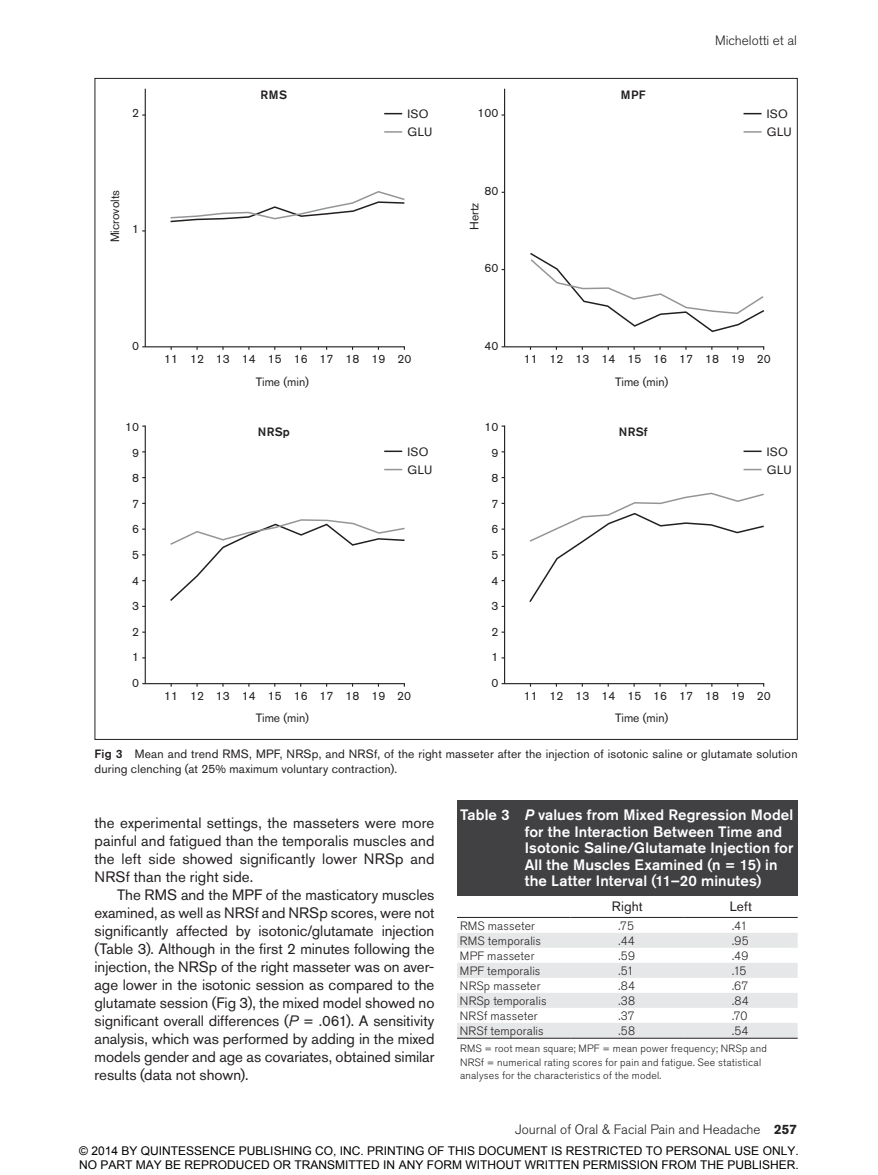
<style>
.page{position:relative;width:878px;height:1175px;background:#fff}
.page>*{position:absolute;margin:0;border:0;box-sizing:border-box;transform-origin:0 0}
.t1{font:15px/18px "Akzidenz Grotesk BQ";color:#231f20;text-align:justify}
.t2{font:500 15px/16.5px "Akzidenz Grotesk BQ";letter-spacing:.005em;color:#fff}
.t3{font:300 13.5px "Akzidenz Grotesk BQ";color:#231f20}
.t4{font:13.5px "Akzidenz Grotesk BQ";letter-spacing:.01em;color:#231f20}
.t5{font:12px/25.7px "Akzidenz Grotesk BQ";letter-spacing:.01em;color:#231f20}
.t6{font:12px/14.4px "Arial";color:#000}
.t7{font:300 12px "Akzidenz Grotesk BQ";letter-spacing:.015em;color:#231f20}
.t8{font:500 12px "Akzidenz Grotesk BQ";letter-spacing:.03em;color:#231f20}
.t9{font:300 10.5px/13.5px "Akzidenz Grotesk BQ";letter-spacing:.02em;color:#231f20}
.s1{font-weight:500}
.s2{font-family:"Akzidenz Grotesk BQ Med";font-weight:400;font-style:italic}
.s3{font-style:italic}
.s4{font-weight:700}
</style>
<div class="page">
<hr style="left:145px;top:425px;width:1px;height:258px;background:#231f20">
<hr style="left:142px;top:683px;width:263px;height:1px;background:#231f20">
<svg style="left:170px;top:519px;width:235px;height:82px"></svg>
<svg style="left:384px;top:450px;width:18px;height:2px"></svg>
<svg style="left:384px;top:469px;width:18px;height:1px"></svg>
<hr style="left:504px;top:425px;width:1px;height:258px;background:#231f20">
<hr style="left:501px;top:683px;width:263px;height:1px;background:#231f20">
<svg style="left:529px;top:492px;width:235px;height:110px"></svg>
<svg style="left:743px;top:450px;width:18px;height:2px"></svg>
<svg style="left:743px;top:469px;width:18px;height:1px"></svg>
<hr style="left:145px;top:89px;width:1px;height:258px;background:#231f20">
<hr style="left:142px;top:346px;width:263px;height:1px;background:#231f20">
<svg style="left:170px;top:191px;width:235px;height:32px"></svg>
<svg style="left:384px;top:113px;width:18px;height:1px"></svg>
<svg style="left:384px;top:131px;width:18px;height:2px"></svg>
<svg style="left:743px;top:113px;width:18px;height:1px"></svg>
<svg style="left:743px;top:131px;width:18px;height:2px"></svg>
<hr style="left:504px;top:89px;width:1px;height:258px;background:#231f20">
<hr style="left:501px;top:346px;width:263px;height:1px;background:#231f20">
<svg style="left:530px;top:253px;width:235px;height:80px"></svg>
<div style="left:457px;top:800px;width:340px;height:95px;background:#414042"></div>
<svg style="left:457px;top:933px;width:340px;height:104px"></svg>
<hr style="left:457px;top:917px;width:113px;height:1px;background:#231f20">
<hr style="left:570px;top:917px;width:114px;height:1px;background:#231f20">
<hr style="left:684px;top:917px;width:113px;height:1px;background:#231f20">
<hr style="left:457px;top:1037px;width:113px;height:1px;background:#231f20">
<hr style="left:570px;top:1037px;width:114px;height:1px;background:#231f20">
<hr style="left:684px;top:1037px;width:113px;height:1px;background:#231f20">
<p class="t3" style="left:715px;top:32px;width:83px">Michelotti et al</p>
<p class="t8" style="left:261px;top:87px;width:28px">RMS</p>
<p class="t8" style="left:621px;top:87px;width:26px">MPF</p>
<p class="t5" style="left:132px;top:100px;width:8px">2</p>
<p class="t5" style="left:407px;top:105px;width:26px;line-height:18px">ISO<br>GLU</p>
<p class="t5" style="left:477px;top:100px;width:22px">100</p>
<p class="t5" style="left:766px;top:105px;width:26px;line-height:18px">ISO<br>GLU</p>
<p class="t5" style="left:102px;top:242px;width:54px;rotate:-90deg">Microvolts</p>
<p class="t5" style="left:132px;top:216px;width:8px">1</p>
<p class="t5" style="left:484px;top:177px;width:15px">80</p>
<p class="t5" style="left:461px;top:230px;width:29px;rotate:-90deg">Hertz</p>
<p class="t5" style="left:484px;top:255px;width:15px">60</p>
<p class="t5" style="left:132px;top:333px;width:8px">0</p>
<p class="t5" style="left:484px;top:333px;width:15px">40</p>
<p class="t5" style="left:164px;top:346px;width:249px">11 12 13 14 15 16 17 18 19 20</p>
<p class="t5" style="left:523px;top:346px;width:249px">11 12 13 14 15 16 17 18 19 20</p>
<p class="t5" style="left:256px;top:368px;width:55px">Time (min)</p>
<p class="t5" style="left:615px;top:368px;width:55px">Time (min)</p>
<p class="t5" style="left:125px;top:414px;width:15px;text-align:center">10<br>9<br>8<br>7<br>6<br>5<br>4<br>3<br>2<br>1<br>0</p>
<p class="t8" style="left:258px;top:424px;width:34px">NRSp</p>
<p class="t5" style="left:164px;top:683px;width:249px">11 12 13 14 15 16 17 18 19 20</p>
<p class="t5" style="left:407px;top:442px;width:26px;line-height:18px">ISO<br>GLU</p>
<p class="t5" style="left:484px;top:414px;width:15px;text-align:center">10<br>9<br>8<br>7<br>6<br>5<br>4<br>3<br>2<br>1<br>0</p>
<p class="t8" style="left:619px;top:424px;width:30px">NRSf</p>
<p class="t5" style="left:523px;top:683px;width:249px">11 12 13 14 15 16 17 18 19 20</p>
<p class="t5" style="left:766px;top:442px;width:26px;line-height:18px">ISO<br>GLU</p>
<p class="t5" style="left:256px;top:705px;width:55px">Time (min)</p>
<p class="t5" style="left:615px;top:705px;width:55px">Time (min)</p>
<p class="t5" style="left:94px;top:746px;width:704px;line-height:15px"><span class="s1">Fig 3</span> Mean and trend RMS, MPF, NRSp, and NRSf, of the right masseter after the injection of isotonic saline or glutamate solution during clenching (at 25% maximum voluntary contraction).</p>
<p class="t2" style="left:524px;top:806px;width:270px;text-indent:-65px">Table 3 <span class="s2">P</span> values from Mixed Regression Model for the Interaction Between Time and Isotonic Saline/Glutamate Injection for All the Muscles Examined (n = 15) in the Latter Interval (11–20 minutes)</p>
<p class="t4" style="left:611px;top:898px;width:33px">Right</p>
<p class="t4" style="left:729px;top:898px;width:24px">Left</p>
<p class="t7" style="left:460px;top:919px;width:76px">RMS masseter</p>
<p class="t7" style="left:618px;top:919px;width:17px">.75</p>
<p class="t7" style="left:732px;top:919px;width:17px">.41</p>
<p class="t7" style="left:460px;top:934px;width:83px">RMS temporalis</p>
<p class="t7" style="left:618px;top:934px;width:18px">.44</p>
<p class="t7" style="left:732px;top:934px;width:18px">.95</p>
<p class="t7" style="left:460px;top:949px;width:76px">MPF masseter</p>
<p class="t7" style="left:618px;top:949px;width:18px">.59</p>
<p class="t7" style="left:732px;top:949px;width:18px">.49</p>
<p class="t7" style="left:460px;top:964px;width:82px">MPF temporalis</p>
<p class="t7" style="left:618px;top:964px;width:17px">.51</p>
<p class="t7" style="left:732px;top:964px;width:16px">.15</p>
<p class="t7" style="left:460px;top:979px;width:82px">NRSp masseter</p>
<p class="t7" style="left:618px;top:979px;width:18px">.84</p>
<p class="t7" style="left:732px;top:979px;width:18px">.67</p>
<p class="t7" style="left:460px;top:994px;width:88px">NRSp temporalis</p>
<p class="t7" style="left:618px;top:994px;width:18px">.38</p>
<p class="t7" style="left:732px;top:994px;width:18px">.84</p>
<p class="t7" style="left:460px;top:1009px;width:79px">NRSf masseter</p>
<p class="t7" style="left:618px;top:1009px;width:18px">.37</p>
<p class="t7" style="left:732px;top:1009px;width:17px">.70</p>
<p class="t7" style="left:460px;top:1024px;width:85px">NRSf temporalis</p>
<p class="t7" style="left:618px;top:1024px;width:18px">.58</p>
<p class="t7" style="left:732px;top:1024px;width:18px">.54</p>
<p class="t9" style="left:460px;top:1042px;width:308px">RMS = root mean square; MPF = mean power frequency; NRSp and<br>NRSf = numerical rating scores for pain and fatigue. See statistical analyses for the characteristics of the model.</p>
<p class="t1" style="left:94px;top:814px;width:341px">the experimental settings, the masseters were more painful and fatigued than the temporalis muscles and the left side showed significantly lower NRSp and NRSf than the right side.</p>
<p class="t1" style="left:94px;top:886px;width:341px;text-indent:22px">The RMS and the MPF of the masticatory muscles examined, as well as NRSf and NRSp scores, were not significantly affected by isotonic/glutamate injection (Table 3). Although in the first 2 minutes following the injection, the NRSp of the right masseter was on aver&shy;age lower in the isotonic session as compared to the glutamate session (Fig 3), the mixed model showed no significant overall differences (<span class="s3">P</span> = .061). A sensitivity analysis, which was performed by adding in the mixed models gender and age as covariates, obtained similar results (data not shown).</p>
<p class="t3" style="left:515px;top:1122px;width:283px">Journal of Oral &amp; Facial Pain and Headache <span class="s4">257</span></p>
<p class="t6" style="left:79px;top:1143px;width:721px">© 2014 BY QUINTESSENCE PUBLISHING CO, INC. PRINTING OF THIS DOCUMENT IS RESTRICTED TO PERSONAL USE ONLY.<br>NO PART MAY BE REPRODUCED OR TRANSMITTED IN ANY FORM WITHOUT WRITTEN PERMISSION FROM THE PUBLISHER.</p>
</div>
